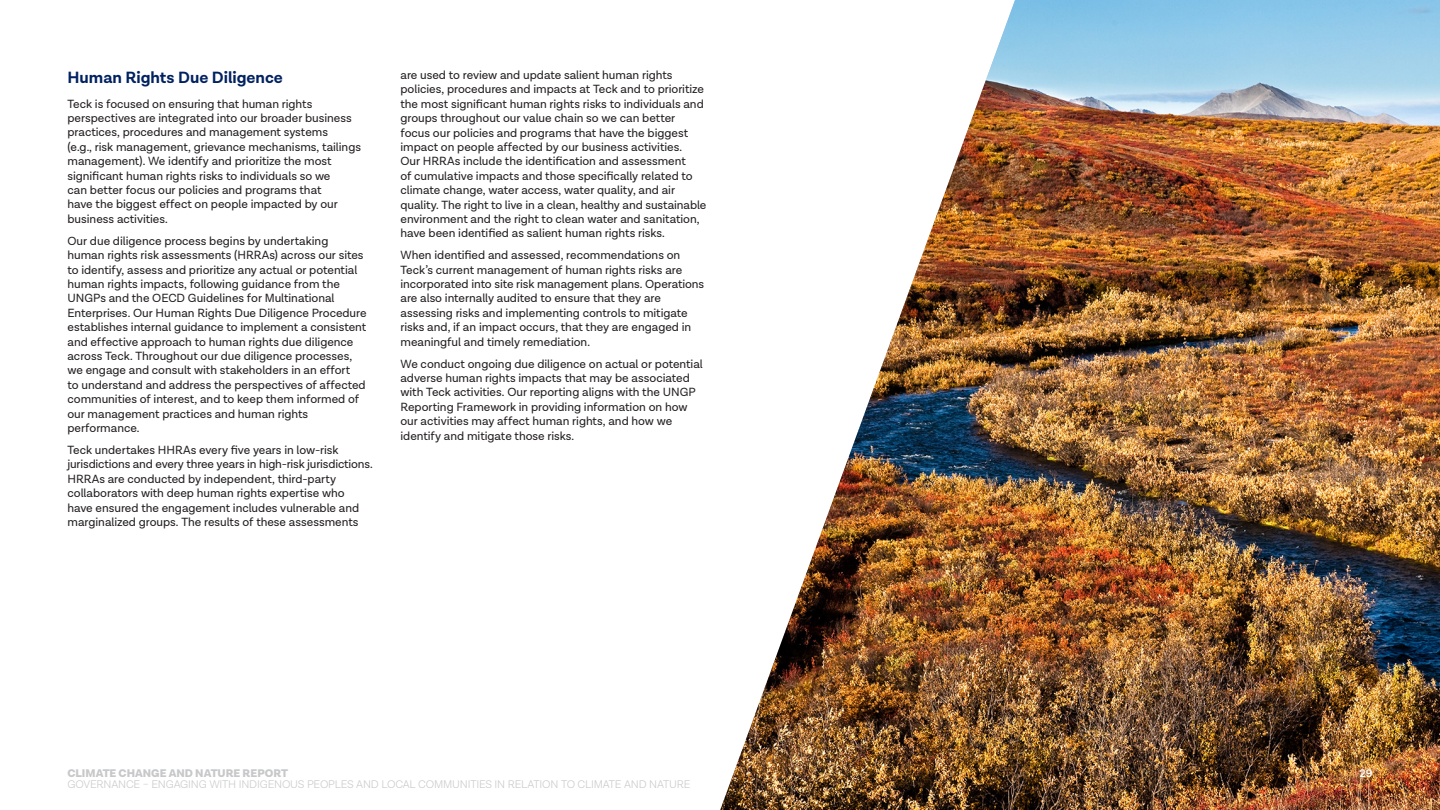
<style>
.page{position:relative;width:1440px;height:810px;background:#fff}
.page>*{position:absolute;margin:0;border:0;box-sizing:border-box;transform-origin:0 0}
.H3_subheads{font:700 16.5px "Lota Grotesque";color:#002160}
.body_copy{font:12px/14.4px "Lota Grotesque";letter-spacing:-.005em;color:#231f20}
.section_folio{font:300 11.25px "Lota Grotesque";letter-spacing:-.015em;color:#c7c8ca}
.section_folio-2{font:900 11.25px "Lota Grotesque";color:#c7c8ca}
.folio{font:600 11.25px "Lota Grotesque";color:#fff}
</style>
<div class="page">
<img style="left:720px;top:0;width:720px;height:810px">
<p class="H3_subheads" style="left:68px;top:68px;width:217px">Human Rights Due Diligence</p>
<p class="body_copy" style="left:68px;top:97px;width:295px">Teck is focused on ensuring that human rights perspectives are integrated into our broader business practices, procedures and management systems<br>(e.g., risk management, grievance mechanisms, tailings management). We identify and prioritize the most significant human rights risks to individuals so we<br>can better focus our policies and programs that<br>have the biggest effect on people impacted by our business activities.</p>
<p class="body_copy" style="left:68px;top:234px;width:301px">Our due diligence process begins by undertaking human rights risk assessments (HRRAs) across our sites to identify, assess and prioritize any actual or potential human rights impacts, following guidance from the UNGPs and the OECD Guidelines for Multinational Enterprises. Our Human Rights Due Diligence Procedure establishes internal guidance to implement a consistent and effective approach to human rights due diligence across Teck. Throughout our due diligence processes, we engage and consult with stakeholders in an effort<br>to understand and address the perspectives of affected communities of interest, and to keep them informed of our management practices and human rights performance.</p>
<p class="body_copy" style="left:68px;top:443px;width:307px">Teck undertakes HHRAs every five years in low-risk jurisdictions and every three years in high-risk jurisdictions.<br>HRRAs are conducted by independent, third-party collaborators with deep human rights expertise who have ensured the engagement includes vulnerable and marginalized groups. The results of these assessments</p>
<p class="body_copy" style="left:400px;top:68px;width:307px">are used to review and update salient human rights policies, procedures and impacts at Teck and to prioritize the most significant human rights risks to individuals and groups throughout our value chain so we can better focus our policies and programs that have the biggest impact on people affected by our business activities.<br>Our HRRAs include the identification and assessment<br>of cumulative impacts and those specifically related to climate change, water access, water quality, and air quality. The right to live in a clean, healthy and sustainable environment and the right to clean water and sanitation, have been identified as salient human rights risks.</p>
<p class="body_copy" style="left:400px;top:248px;width:305px">When identified and assessed, recommendations on Teck’s current management of human rights risks are incorporated into site risk management plans. Operations are also internally audited to ensure that they are assessing risks and implementing controls to mitigate risks and, if an impact occurs, that they are engaged in meaningful and timely remediation.</p>
<p class="body_copy" style="left:400px;top:357px;width:304px">We conduct ongoing due diligence on actual or potential adverse human rights impacts that may be associated with Teck activities. Our reporting aligns with the UNGP Reporting Framework in providing information on how our activities may affect human rights, and how we identify and mitigate those risks.</p>
<p class="section_folio-2" style="left:68px;top:767px;width:222px">CLIMATE CHANGE AND NATURE REPORT</p>
<p class="folio" style="left:1360px;top:767px;width:14px">29</p>
<p class="section_folio" style="left:68px;top:778px;width:624px">GOVERNANCE – ENGAGING WITH INDIGENOUS PEOPLES AND LOCAL COMMUNITIES IN RELATION TO CLIMATE AND NATURE</p>
</div>
